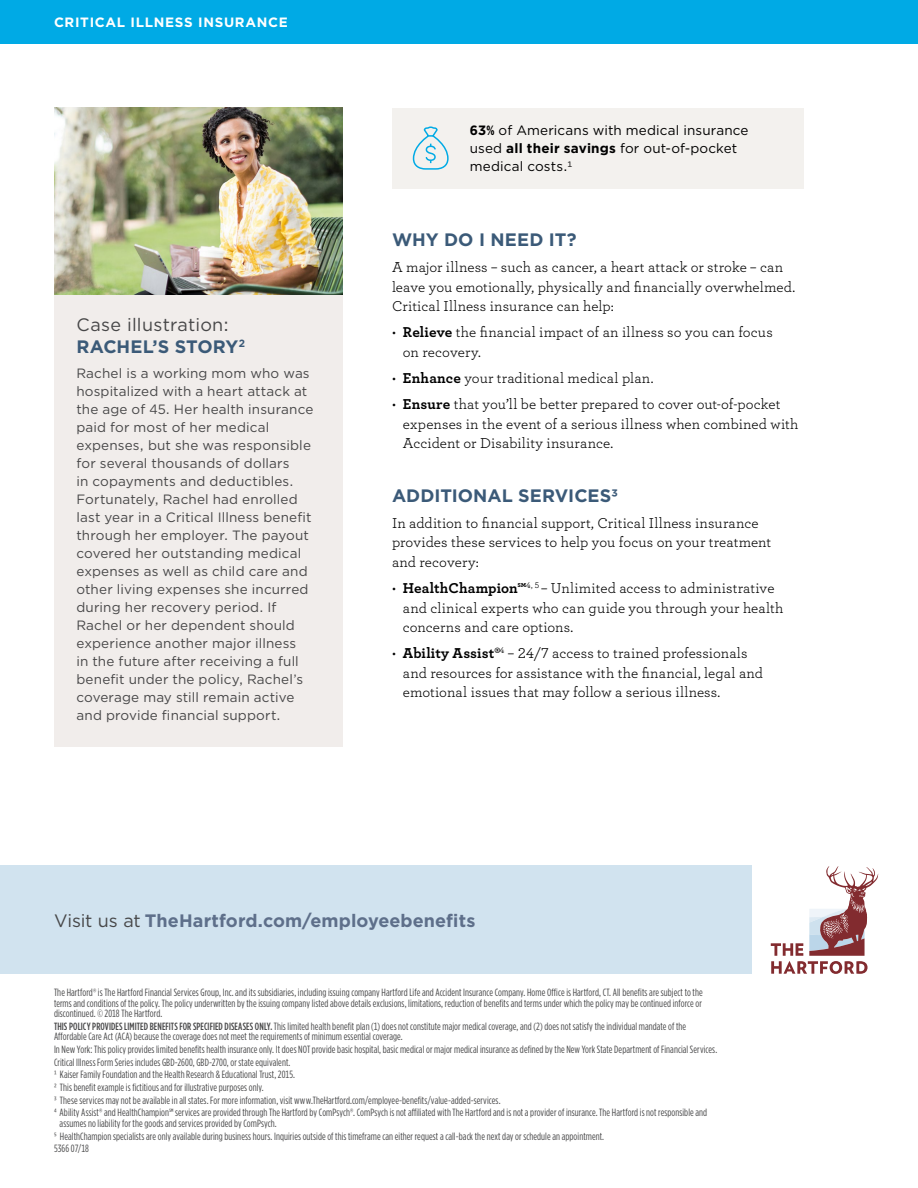
<style>
.page{position:relative;width:918px;height:1188px;background:#fff}
.page>*{position:absolute;margin:0;border:0;box-sizing:border-box;transform-origin:0 0}
.t1{font:700 18px "Gotham";letter-spacing:.005em;color:#5e6f8a}
.t2{font:700 18px "Gotham";color:#3b5a78}
.t3{font:18px/21.6px "Gotham";letter-spacing:.015em;color:#474748}
.t4{font:15px/19.5px "Archer";letter-spacing:.005em;color:#000}
.t5{font:13.5px/18px "Gotham";letter-spacing:.01em;color:#474748}
.t6{font:13.5px/18px "Gotham";letter-spacing:.01em;color:#000}
.t7{font:700 13.5px "Gotham";letter-spacing:.05em;color:#fff}
.t8{font:10.5px/12.6px "Gotham Condensed";letter-spacing:.005em;color:#474748}
.s1{font-weight:700;color:#3b5a78}
.s2{font-weight:700}
.s3{font-weight:400;color:#474748}
.s4{font-weight:500}
</style>
<div class="page">
<div style="left:54px;top:295px;width:289px;height:451px;background:#f1edeb"></div>
<img style="left:54px;top:108px;width:289px;height:187px">
<div style="left:0;top:0;width:918px;height:43px;background:#00aae5"></div>
<div style="left:0;top:866px;width:752px;height:108px;background:#cee1ee"></div>
<svg style="left:771px;top:866px;width:107px;height:108px"></svg>
<div style="left:392px;top:108px;width:412px;height:80px;background:#f3f1ee"></div>
<svg style="left:412px;top:126px;width:37px;height:44px"></svg>
<p class="t7" style="left:54px;top:13px;width:235px">CRITICAL ILLNESS INSURANCE</p>
<h1 class="t3" style="left:76px;top:314px;width:170px">Case illustration:<br><span class="s1">RACHEL’S STORY</span><sup>2</sup></h1>
<p class="t5" style="left:76px;top:364px;width:238px">Rachel is a working mom who was hospitalized with a heart attack at the age of 45. Her health insurance paid for most of her medical expenses, but she was responsible for several thousands of dollars<br>in copayments and deductibles.<br>Fortunately, Rachel had enrolled last year in a Critical Illness benefit through her employer. The payout covered her outstanding medical expenses as well as child care and other living expenses she incurred during her recovery period. If Rachel or her dependent should experience another major illness<br>in the future after receiving a full benefit under the policy, Rachel’s coverage may still remain active and provide financial support.</p>
<p class="t6" style="left:470px;top:121px;width:280px"><span class="s2">63%</span> of Americans with medical insurance used <span class="s2">all their savings</span> for out-of-pocket medical costs.1</p>
<h1 class="t2" style="left:392px;top:227px;width:186px">WHY DO I NEED IT?</h1>
<h2 class="t4" style="left:392px;top:257px;width:405px">A major illness – such as cancer, a heart attack or stroke – can leave you emotionally, physically and financially overwhelmed.<br>Critical Illness insurance can help:</h2>
<h2 class="t4" style="left:403px;top:322px;width:371px;text-indent:-11px">• <span class="s2">Relieve</span> the financial impact of an illness so you can focus on recovery.</h2>
<h2 class="t4" style="left:392px;top:368px;width:263px">• <span class="s2">Enhance</span> your traditional medical plan.</h2>
<h2 class="t4" style="left:403px;top:394px;width:397px;text-indent:-11px">• <span class="s2">Ensure</span> that you’ll be better prepared to cover out-of-pocket expenses in the event of a serious illness when combined with<br>Accident or Disability insurance.</h2>
<h1 class="t2" style="left:392px;top:483px;width:228px">ADDITIONAL SERVICES3</h1>
<h2 class="t4" style="left:392px;top:512px;width:381px">In addition to financial support, Critical Illness insurance provides these services to help you focus on your treatment and recovery:</h2>
<h2 class="t4" style="left:403px;top:578px;width:382px;text-indent:-11px">• <span class="s2">HealthChampion℠</span><sup>4,</sup> <sup>5</sup> – Unlimited access to administrative and clinical experts who can guide you through your health concerns and care options.</h2>
<h2 class="t4" style="left:403px;top:643px;width:362px;text-indent:-11px">• <span class="s2">Ability Assist®</span><sup>4</sup> – 24/7 access to trained professionals and resources for assistance with the financial, legal and emotional issues that may follow a serious illness.</h2>
<h1 class="t1" style="left:54px;top:909px;width:423px"><span class="s3">Visit us at</span> TheHartford.com/employeebenefits</h1>
<p class="t8" style="left:54px;top:987px;width:650px;line-height:10.5px;text-align:justify">The Hartford® is The Hartford Financial Services Group, Inc. and its subsidiaries, including issuing company Hartford Life and Accident Insurance Company. Home Office is Hartford, CT. All benefits are subject to the terms and conditions of the policy. The policy underwritten by the issuing company listed above details exclusions, limitations, reduction of benefits and terms under which the policy may be continued inforce or discontinued. © 2018 The Hartford.</p>
<p class="t8" style="left:54px;top:1021px;width:634px;line-height:10.5px"><span class="s4">THIS POLICY PROVIDES LIMITED BENEFITS FOR SPECIFIED DISEASES ONLY.</span> This limited health benefit plan (1) does not constitute major medical coverage, and (2) does not satisfy the individual mandate of the<br>Affordable Care Act (ACA) because the coverage does not meet the requirements of minimum essential coverage.</p>
<p class="t8" style="left:54px;top:1043px;width:665px">In New York: This policy provides limited benefits health insurance only. It does NOT provide basic hospital, basic medical or major medical insurance as defined by the New York State Department of Financial Services.<br>Critical Illness Form Series includes GBD-2600, GBD-2700, or state equivalent.<br>1 Kaiser Family Foundation and the Health Research &amp; Educational Trust, 2015.<br>2 This benefit example is fictitious and for illustrative purposes only.<br>3 These services may not be available in all states. For more information, visit www.TheHartford.com/employee-benefits/value-added-services.<br>4 Ability Assist® and HealthChampion℠ services are provided through The Hartford by ComPsych®. ComPsych is not affiliated with The Hartford and is not a provider of insurance. The Hartford is not responsible and</p>
<p class="t8" style="left:54px;top:1117px;width:552px;text-indent:6px">assumes no liability for the goods and services provided by ComPsych.<br>5 HealthChampion specialists are only available during business hours. Inquiries outside of this timeframe can either request a call-back the next day or schedule an appointment.<br>5366 07/18</p>
</div>
